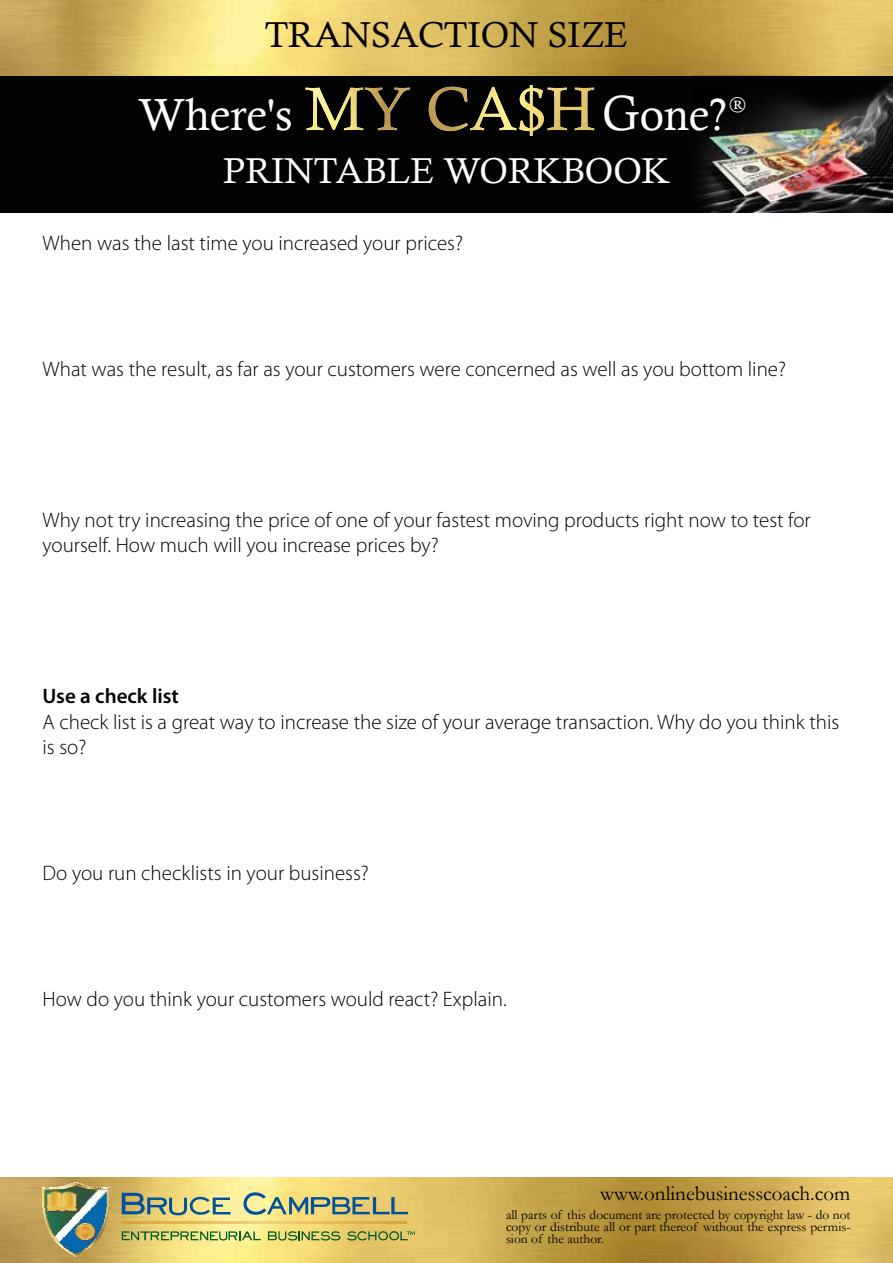
<style>
.page{position:relative;width:893px;height:1263px;background:#fff}
.page>*{position:absolute;margin:0;border:0;box-sizing:border-box;transform-origin:0 0}
.t1{font:45px "Calisto";color:#fff}
.t2{font:36px "Calisto";color:#fff}
.t3{font:36px "Calisto";color:#000}
.t4{font:300 21px/25.2px "Myriad Pro";color:#000}
.t5{font:21px "Garamond";color:#000}
.t6{font:600 21px "Myriad Pro";color:#000}
.t7{font:18px "Georgia";color:#fff}
.t8{font:13.5px/12px "Garamond";color:#000;text-align:justify}
.s1{font-size:49.5px}
</style>
<div class="page">
<img style="left:0;top:0;width:893px;height:77px">
<div style="left:0;top:77px;width:893px;height:136px;background:#030303"></div>
<img style="left:693px;top:75px;width:200px;height:138px">
<svg style="left:305px;top:87px;width:289px;height:44px"></svg>
<img style="left:429px;top:85px;width:156px;height:51px">
<img style="left:0;top:1178px;width:893px;height:85px">
<svg style="left:62px;top:1247px;width:28px;height:10px"></svg>
<img style="left:43px;top:1189px;width:66px;height:58px">
<img style="left:51px;top:1188px;width:50px;height:1px">
<img style="left:60px;top:1186px;width:32px;height:2px">
<svg style="left:62px;top:1182px;width:28px;height:5px"></svg>
<svg style="left:122px;top:1222px;width:285px;height:1px"></svg>
<svg style="left:122px;top:1193px;width:109px;height:22px;background:#9fab88"></svg>
<svg style="left:243px;top:1192px;width:165px;height:23px;background:#aeb385"></svg>
<svg style="left:122px;top:1231px;width:139px;height:9px"></svg>
<svg style="left:347px;top:1231px;width:67px;height:9px"></svg>
<svg style="left:268px;top:1231px;width:72px;height:9px"></svg>
<h2 class="t3" style="left:265px;top:14px;width:365px">TRANSACTION SIZE</h2>
<h1 class="t1" style="left:138px;top:88px;width:156px">Where's</h1>
<h1 class="t1" style="left:603px;top:88px;width:126px"><span class="s1">G</span>one?</h1>
<p class="t7" style="left:729px;top:91px;width:18px">®</p>
<h2 class="t2" style="left:223px;top:150px;width:448px">PRINTABLE WORKBOOK</h2>
<p class="t4" style="left:43px;top:230px;width:422px">When was the last time you increased your prices?</p>
<p class="t4" style="left:43px;top:356px;width:745px">What was the result, as far as your customers were concerned as well as you bottom line?</p>
<p class="t4" style="left:43px;top:508px;width:770px">Why not try increasing the price of one of your fastest moving products right now to test for yourself. How much will you increase prices by?</p>
<p class="t6" style="left:43px;top:683px;width:138px">Use a check list</p>
<p class="t4" style="left:43px;top:709px;width:798px">A check list is a great way to increase the size of your average transaction. Why do you think this is so?</p>
<p class="t4" style="left:43px;top:860px;width:328px">Do you run checklists in your business?</p>
<p class="t4" style="left:43px;top:986px;width:466px">How do you think your customers would react? Explain.</p>
<p class="t5" style="left:600px;top:1181px;width:252px">www.onlinebusinesscoach.com</p>
<p class="t8" style="left:506px;top:1208px;width:346px">all parts of this document are protected by copyright law - do not copy or distribute all or part thereof without the express permis&shy;sion of the author.</p>
</div>
